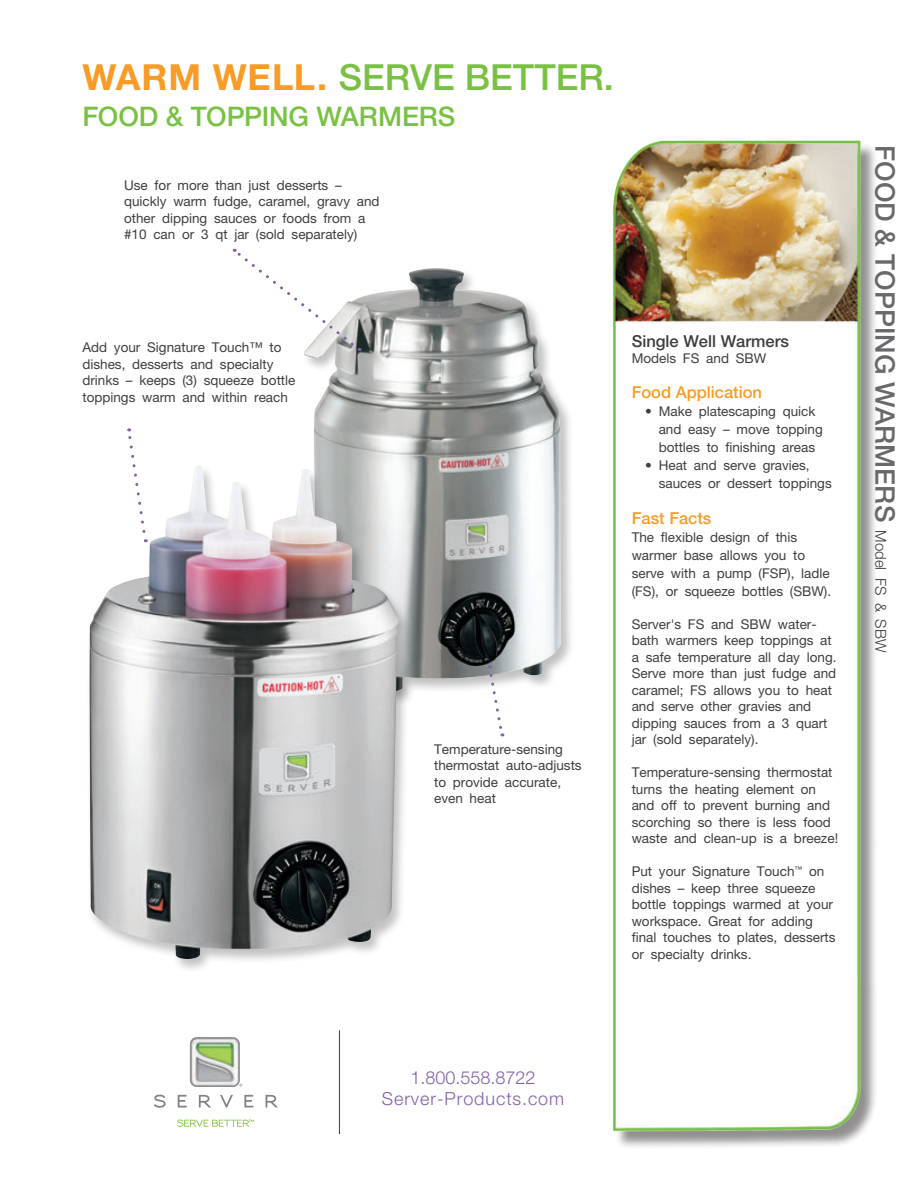
<style>
.page{position:relative;width:918px;height:1188px;background:#fff}
.page>*{position:absolute;margin:0;border:0;box-sizing:border-box;transform-origin:0 0}
.t1{font:500 36px "Helvetica Neue";color:#79c142}
.t2{font:500 27px "Helvetica Neue";color:#69696c}
.t3{font:500 27px "Helvetica Neue";color:#79c142}
.t4{font:300 18px/21.6px "Helvetica Neue";letter-spacing:.05em;color:#8361aa;text-align:center}
.t5{font:500 16.5px "Helvetica Neue";color:#f89b27}
.t6{font:500 16.5px "Helvetica Neue";color:#3e3e3f}
.t7{font:13.5px/16.5px "Helvetica Neue";color:#3e3e3f}
.s1{font-weight:700;color:#f89b27}
.s2{font-weight:300;font-size:15px;color:#3e3e3f}
</style>
<div class="page">
<img style="left:613px;top:140px;width:262px;height:1007px">
<img style="left:189px;top:1037px;width:54px;height:50px">
<svg style="left:154px;top:1095px;width:12px;height:13px"></svg>
<svg style="left:178px;top:1095px;width:9px;height:12px"></svg>
<svg style="left:199px;top:1095px;width:12px;height:12px"></svg>
<svg style="left:220px;top:1095px;width:13px;height:12px"></svg>
<svg style="left:244px;top:1095px;width:9px;height:12px"></svg>
<svg style="left:266px;top:1095px;width:12px;height:12px"></svg>
<div style="left:190px;top:1037px;width:49px;height:50px;border:1px solid #8b8d90;border-radius:6px"></div>
<svg style="left:177px;top:1120px;width:77px;height:7px"></svg>
<hr style="left:339px;top:1030px;width:1px;height:104px;background:#3e3e3f">
<div style="left:302px;top:267px;width:273px;height:439px;background:#231f20;opacity:.28"></div>
<img style="left:304px;top:268px;width:257px;height:424px">
<svg style="left:127px;top:428px;width:8px;height:37px"></svg>
<div style="left:87px;top:465px;width:325px;height:509px;background:#231f20;opacity:.27"></div>
<img style="left:89px;top:465px;width:311px;height:494px">
<svg style="left:233px;top:249px;width:127px;height:102px"></svg>
<svg style="left:488px;top:665px;width:17px;height:71px"></svg>
<h1 class="t1" style="left:82px;top:56px;width:533px"><span class="s1">WARM WELL.</span> SERVE BETTER.</h1>
<h2 class="t3" style="left:82px;top:100px;width:374px">FOOD &amp; TOPPING WARMERS</h2>
<p class="t7" style="left:124px;top:177px;width:257px">Use for more than just desserts – quickly warm fudge, caramel, gravy and other dipping sauces or foods from a #10 can or 3 qt jar (sold separately)</p>
<p class="t7" style="left:82px;top:339px;width:215px">Add your Signature Touch™ to dishes, desserts and specialty drinks – keeps (3) squeeze bottle toppings warm and within reach</p>
<p class="t7" style="left:434px;top:740px;width:149px">Temperature-sensing thermostat auto-adjusts to provide accurate, even heat</p>
<p class="t6" style="left:632px;top:331px;width:159px">Single Well Warmers</p>
<p class="t7" style="left:632px;top:350px;width:136px">Models FS and SBW</p>
<p class="t5" style="left:632px;top:382px;width:132px">Food Application</p>
<p class="t7" style="left:659px;top:402px;width:166px;line-height:18px;text-indent:-14px">• Make platescaping quick and easy – move topping bottles to finishing areas</p>
<p class="t7" style="left:659px;top:456px;width:175px;line-height:18px;text-indent:-14px">• Heat and serve gravies, sauces or dessert toppings</p>
<p class="t5" style="left:632px;top:508px;width:81px">Fast Facts</p>
<p class="t7" style="left:632px;top:528px;width:201px;line-height:18px">The flexible design of this warmer base allows you to serve with a pump (FSP), ladle (FS), or squeeze bottles (SBW).</p>
<p class="t7" style="left:632px;top:616px;width:206px">Server's FS and SBW water&shy;bath warmers keep toppings at a safe temperature all day long.<br>Serve more than just fudge and caramel; FS allows you to heat and serve other gravies and dipping sauces from a 3 quart jar (sold separately).</p>
<p class="t7" style="left:632px;top:764px;width:208px">Temperature-sensing thermostat turns the heating element on and off to prevent burning and scorching so there is less food waste and clean-up is a breeze!</p>
<p class="t7" style="left:632px;top:863px;width:205px">Put your Signature Touch<sup>™</sup> on dishes – keep three squeeze bottle toppings warmed at your workspace. Great for adding final touches to plates, desserts or specialty drinks.</p>
<h2 class="t2" style="left:901px;top:145px;width:509px;rotate:90deg">FOOD &amp; TOPPING WARMERS <span class="s2">Model FS &amp; SBW</span></h2>
<h3 class="t4" style="left:382px;top:1066px;width:184px">1.800.558.8722<br>Server-Products.com</h3>
</div>
